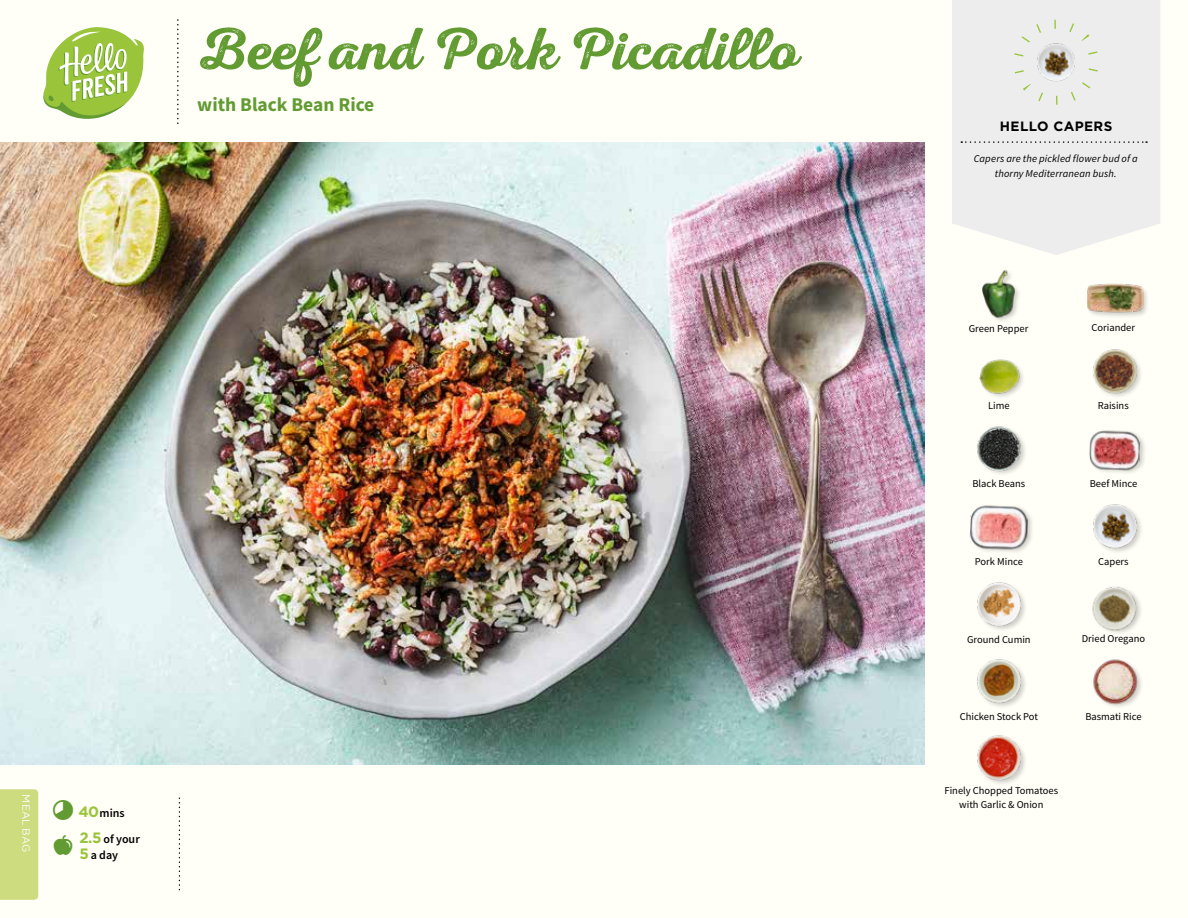
<style>
.page{position:relative;width:1188px;height:918px;background:#fffef7}
.page>*{position:absolute;margin:0;border:0;box-sizing:border-box;transform-origin:0 0}
.t1{font:60px "Nexa Rust Script S 2";color:#619b31}
.t2{font:700 19.5px "Source Sans Pro";color:#619b31}
.t3{font:700 13.5px "Gotham";letter-spacing:.03em;color:#000}
.t4{font:600 12px/26.1px "Source Sans Pro";color:#000}
.t5{font:10.5px/13.5px "Source Sans Pro";color:#000;text-align:center}
.t6{font:italic 10.5px/14.7px "Source Sans Pro";letter-spacing:.01em;color:#000;text-align:center}
.t7{font:10.5px "Gotham";letter-spacing:-.005em;color:#fffefb}
.s1{font-family:"Gotham";font-weight:700;font-size:15px;color:#9ac43a}
</style>
<div class="page">
<div style="left:0;top:789px;width:38px;height:111px;background:#ccdc7f"></div>
<div style="left:952px;top:0;width:208px;height:255px;background:#ededed"></div>
<svg style="left:961px;top:141px;width:186px;height:2px"></svg>
<img style="left:1032px;top:38px;width:49px;height:49px">
<div style="left:1014px;top:20px;width:85px;height:85px;border:9px dashed #9ac43a;border-radius:50%"></div>
<div style="left:1088px;top:428px;width:59px;height:48px;background:#000;opacity:.2"></div>
<img style="left:1089px;top:428px;width:52px;height:47px">
<img style="left:977px;top:426px;width:48px;height:48px">
<div style="left:1086px;top:283px;width:64px;height:37px;background:#000;opacity:.2"></div>
<img style="left:1086px;top:283px;width:57px;height:37px">
<img style="left:982px;top:270px;width:37px;height:51px">
<img style="left:1093px;top:349px;width:48px;height:48px">
<div style="left:979px;top:359px;width:47px;height:41px;background:#000;opacity:.2"></div>
<img style="left:979px;top:359px;width:42px;height:39px">
<img style="left:1093px;top:659px;width:48px;height:48px">
<img style="left:1092px;top:586px;width:49px;height:47px">
<img style="left:977px;top:582px;width:48px;height:48px">
<img style="left:977px;top:735px;width:48px;height:49px">
<img style="left:977px;top:659px;width:48px;height:48px">
<img style="left:1093px;top:504px;width:48px;height:48px">
<div style="left:969px;top:504px;width:66px;height:51px;background:#000;opacity:.2"></div>
<img style="left:969px;top:504px;width:60px;height:51px">
<img style="left:0;top:142px;width:925px;height:623px">
<svg style="left:43px;top:27px;width:101px;height:92px"></svg>
<svg style="left:177px;top:19px;width:747px;height:124px"></svg>
<h1 class="t1" style="left:197px;top:13px;width:604px">Beef and Pork Picadillo</h1>
<h2 class="t2" style="left:197px;top:91px;width:179px">with Black Bean Rice</h2>
<p class="t7" style="left:32px;top:794px;width:59px;rotate:90deg">MEAL BAG</p>
<p class="t4" style="left:78px;top:800px;width:63px"><span class="s1">40</span>mins<br><span class="s1">2.5</span> of your</p>
<p class="t4" style="left:79px;top:841px;width:40px"><span class="s1">5</span> a day</p>
<p class="t3" style="left:1000px;top:117px;width:114px">HELLO CAPERS</p>
<p class="t6" style="left:974px;top:151px;width:165px">Capers are the pickled flower bud of a thorny Mediterranean bush.</p>
<p class="t5" style="left:969px;top:321px;width:61px">Green Pepper</p>
<p class="t5" style="left:1091px;top:321px;width:45px">Coriander</p>
<p class="t5" style="left:988px;top:399px;width:23px">Lime</p>
<p class="t5" style="left:1098px;top:399px;width:32px">Raisins</p>
<p class="t5" style="left:972px;top:477px;width:54px">Black Beans</p>
<p class="t5" style="left:1090px;top:477px;width:49px">Beef Mince</p>
<p class="t5" style="left:975px;top:555px;width:50px">Pork Mince</p>
<p class="t5" style="left:1098px;top:554px;width:32px">Capers</p>
<p class="t5" style="left:967px;top:632px;width:65px">Ground Cumin</p>
<p class="t5" style="left:1082px;top:632px;width:65px">Dried Oregano</p>
<p class="t5" style="left:960px;top:710px;width:80px">Chicken Stock Pot</p>
<p class="t5" style="left:944px;top:784px;width:115px">Finely Chopped Tomatoes with Garlic &amp; Onion</p>
<p class="t5" style="left:1085px;top:710px;width:58px">Basmati Rice</p>
</div>
